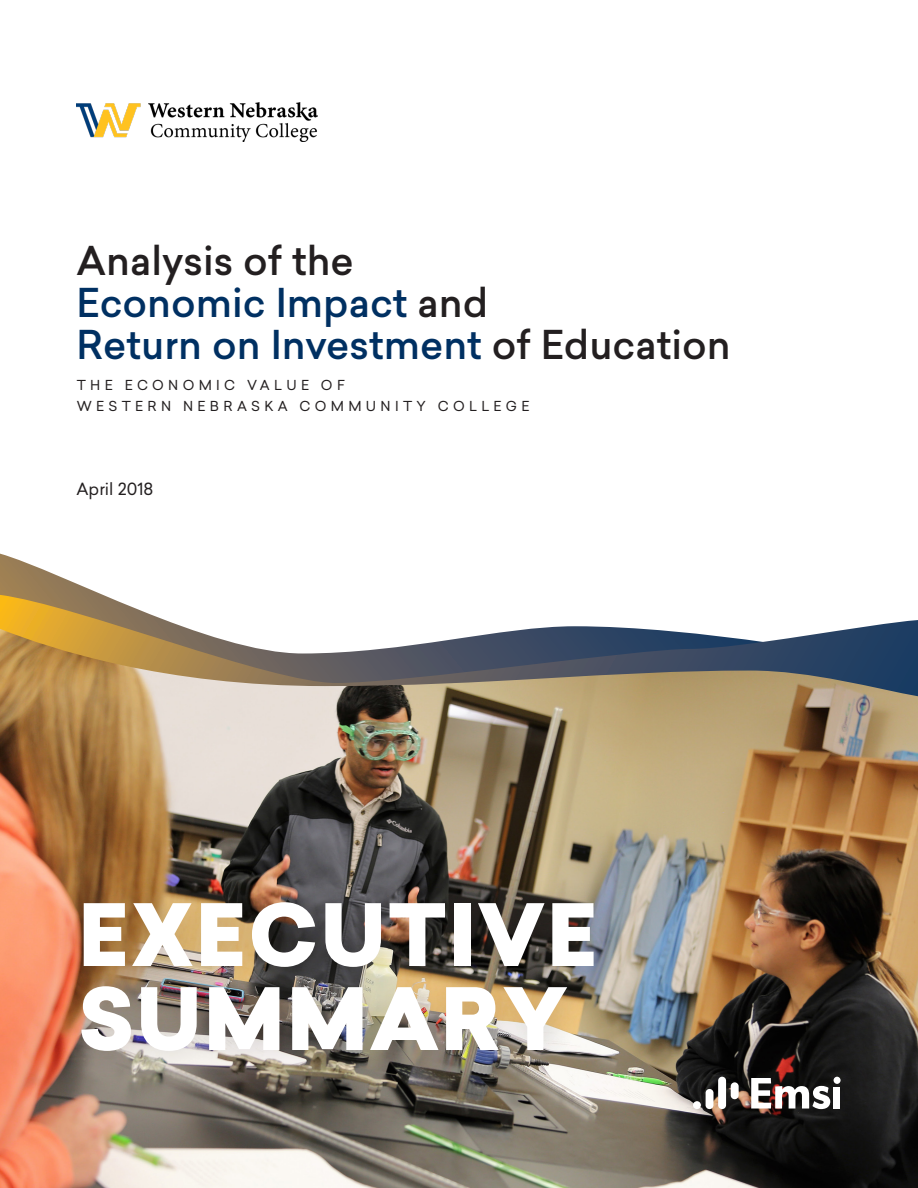
<style>
.page{position:relative;width:918px;height:1188px;background:#fff}
.page>*{position:absolute;margin:0;border:0;box-sizing:border-box;transform-origin:0 0}
.t1{font:900 84px/84px "Sailec";letter-spacing:.02em;color:#fff}
.t2{font:500 39px/42px "Sailec";color:#003062}
.t3{font:16.5px "Sailec";color:#231f20}
.t4{font:13.5px/21px "Sailec";letter-spacing:.32em;color:#231f20}
.s1{color:#231f20}
</style>
<div class="page">
<svg style="left:0;top:595px;width:918px;height:34px"></svg>
<img style="left:0;top:629px;width:918px;height:559px">
<div style="left:55px;top:875px;width:570px;height:208px;background:#231f20;opacity:.2"></div>
<svg style="left:751px;top:1078px;width:79px;height:31px"></svg>
<div style="left:834px;top:1087px;width:6px;height:22px;background:#fff"></div>
<div style="left:834px;top:1077px;width:7px;height:7px;background:#fff;border-radius:4px"></div>
<div style="left:706px;top:1089px;width:8px;height:20px;background:#fff;border-radius:4px"></div>
<div style="left:718px;top:1077px;width:8px;height:32px;background:#fff;border-radius:4px"></div>
<div style="left:693px;top:1101px;width:8px;height:8px;background:#fff;border-radius:50%"></div>
<div style="left:731px;top:1082px;width:8px;height:17px;background:#fff;border-radius:4px"></div>
<img style="left:77px;top:102px;width:240px;height:39px">
<p class="t2" style="left:76px;top:239px;width:656px"><span class="s1">Analysis of the<br></span>Economic Impact <span class="s1">and<br></span>Return on Investment <span class="s1">of Education</span></p>
<p class="t4" style="left:77px;top:374px;width:454px">THE ECONOMIC VALUE OF<br>WESTERN NEBRASKA COMMUNITY COLLEGE</p>
<p class="t3" style="left:76px;top:477px;width:78px">April 2018</p>
<p class="t1" style="left:78px;top:896px;width:521px">EXECUTIVE<br>SUMMARY</p>
</div>
